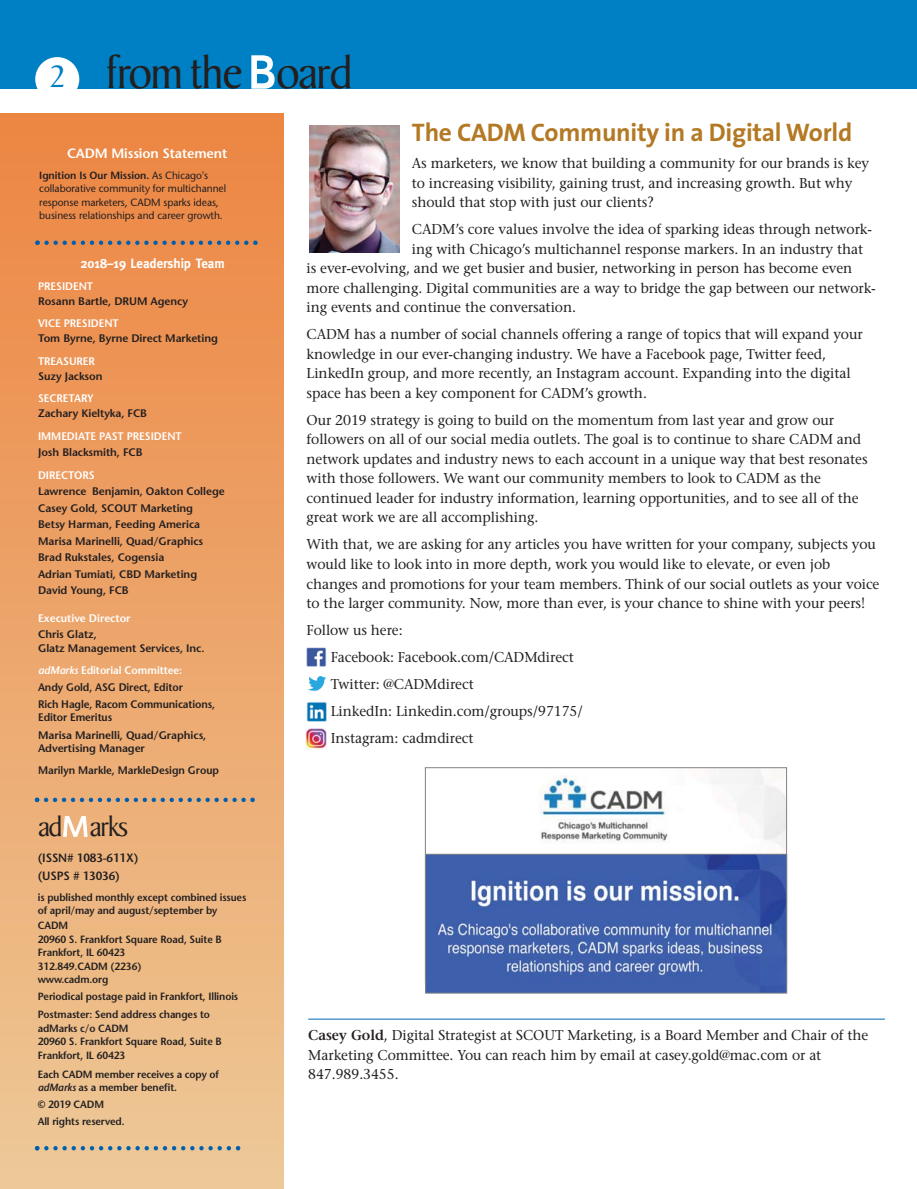
<style>
.page{position:relative;width:917px;height:1189px;background:#fff}
.page>*{position:absolute;margin:0;border:0;box-sizing:border-box;transform-origin:0 0}
.t1{font:48px "Baker Signet";letter-spacing:-.035em;color:#231f20}
.t2{font:29.55px "Baker Signet";letter-spacing:-.05em;color:#231f20}
.t3{font:700 25.5px "The Sans";letter-spacing:-.01em;color:#b37924}
.t4{font:14.25px/19.5px "Stone Serif";letter-spacing:-.005em;color:#231f20}
.t5{font:700 13.5px "Meta";letter-spacing:-.005em;color:#fff}
.t6{font:600 13.5px "Stone Sans";letter-spacing:-.01em;color:#fff}
.t7{font:600 12px/18.6px "Stone Sans";letter-spacing:-.01em;color:#231f20;scale:.96 1}
.t8{font:600 10.95px/16.5px "Stone Sans";letter-spacing:-.005em;color:#231f20}
.t9{font:600 10.95px/17px "Stone Sans";letter-spacing:-.005em;color:#231f20;scale:.96 1}
.t10{font:600 10.95px "Stone Sans";letter-spacing:-.005em;color:#fff;scale:.96 1}
.t11{font:600 10.95px "Stone Sans";letter-spacing:-.005em;color:#fff}
.t12{font:600 10.5px/13.5px "Stone Sans";letter-spacing:-.01em;color:#231f20;scale:.96 1}
.t13{font:10.5px/13.5px "Stone Sans";letter-spacing:-.005em;color:#231f20}
.s1{font-size:33.15px;color:#0080c4}
.s2{font-family:"SIL Hei Med Jian";color:#fff}
.s3{font-weight:600}
.s4{font-style:italic;color:#fff}
.s5{color:#fff}
.s6{font-style:italic}
</style>
<div class="page">
<div style="left:0;top:0;width:917px;height:88px;background:#0080c4"></div>
<div style="left:0;top:113px;width:284px;height:1076px;background:linear-gradient(to bottom,#ed8542,#edc898)"></div>
<div style="left:35px;top:57px;width:44px;height:44px;background:#fff;border-radius:50%"></div>
<svg style="left:35px;top:1145px;width:205px;height:5px"></svg>
<svg style="left:35px;top:240px;width:223px;height:5px"></svg>
<svg style="left:35px;top:797px;width:220px;height:5px"></svg>
<hr style="left:308px;top:1018px;width:577px;height:1px;background:#0067b3">
<img style="left:427px;top:769px;width:358px;height:85px">
<img style="left:427px;top:856px;width:358px;height:135px">
<div style="left:425px;top:854px;width:362px;height:139px;border:1px solid #808285"></div>
<div style="left:306px;top:116px;width:93px;height:134px;background:linear-gradient(to right,#fff,#fff)"></div>
<img style="left:310px;top:126px;width:90px;height:127px">
<img style="left:306px;top:647px;width:20px;height:20px">
<svg style="left:308px;top:676px;width:18px;height:15px"></svg>
<img style="left:306px;top:702px;width:20px;height:19px">
<img style="left:306px;top:728px;width:20px;height:21px">
<h1 class="t1" style="left:50px;top:54px;width:304px"><span class="s1">2</span> from the<span class="s2">B</span>oard</h1>
<p class="t6" style="left:67px;top:148px;width:162px">CADM Mission Statement</p>
<p class="t13" style="left:39px;top:169px;width:188px"><span class="s3">Ignition Is Our Mission.</span> As Chicago's collaborative community for multichannel response marketers, CADM sparks ideas, business relationships and career growth.</p>
<p class="t5" style="left:80px;top:258px;width:146px">2018–19 Leadership Team</p>
<p class="t10" style="left:38px;top:282px;width:59px">PRESIDENT</p>
<p class="t8" style="left:38px;top:294px;width:151px">Rosann Bartle, DRUM Agency</p>
<p class="t10" style="left:38px;top:319px;width:86px">VICE PRESIDENT</p>
<p class="t8" style="left:38px;top:331px;width:181px">Tom Byrne, Byrne Direct Marketing</p>
<p class="t10" style="left:38px;top:357px;width:61px">TREASURER</p>
<p class="t8" style="left:38px;top:369px;width:66px">Suzy Jackson</p>
<p class="t10" style="left:38px;top:394px;width:60px">SECRETARY</p>
<p class="t8" style="left:38px;top:406px;width:111px">Zachary Kieltyka, FCB</p>
<p class="t10" style="left:38px;top:432px;width:151px">IMMEDIATE PAST PRESIDENT</p>
<p class="t8" style="left:38px;top:445px;width:106px">Josh Blacksmith, FCB</p>
<p class="t10" style="left:38px;top:471px;width:61px">DIRECTORS</p>
<p class="t8" style="left:38px;top:484px;width:188px">Lawrence Benjamin, Oakton College<br>Casey Gold, SCOUT Marketing<br>Betsy Harman, Feeding America<br>Marisa Marinelli, Quad/Graphics<br>Brad Rukstales, Cogensia<br>Adrian Tumiati, CBD Marketing<br>David Young, FCB</p>
<p class="t11" style="left:38px;top:613px;width:94px">Executive Director</p>
<p class="t8" style="left:38px;top:628px;width:168px;line-height:13.5px">Chris Glatz,<br>Glatz Management Services, Inc.</p>
<p class="t9" style="left:38px;top:663px;width:186px"><span class="s4">adMarks</span> <span class="s5">Editorial Committee:<br></span>Andy Gold, ASG Direct, Editor<br>Rich Hagle, Racom Communications,</p>
<p class="t9" style="left:38px;top:709px;width:177px;line-height:18px">Editor Emeritus<br>Marisa Marinelli, Quad/Graphics,</p>
<p class="t8" style="left:38px;top:739px;width:182px;line-height:21.5px">Advertising Manager<br>Marilyn Markle, MarkleDesign Group</p>
<h2 class="t2" style="left:38px;top:815px;width:92px">ad<span class="s2">M</span>arks</h2>
<p class="t7" style="left:38px;top:849px;width:106px">(ISSN# 1083-611X) (USPS # 13036)</p>
<p class="t12" style="left:38px;top:892px;width:219px;line-height:12.8px">is published monthly except combined issues of april/may and august/september by</p>
<p class="t12" style="left:38px;top:920px;width:193px">CADM<br>20960 S. Frankfort Square Road, Suite B<br>Frankfort, IL 60423<br>312.849.CADM (2236)<br>www.cadm.org</p>
<p class="t12" style="left:38px;top:989px;width:210px;line-height:18px">Periodical postage paid in Frankfort, Illinois<br>Postmaster: Send address changes to</p>
<p class="t12" style="left:38px;top:1022px;width:193px">adMarks c/o CADM<br>20960 S. Frankfort Square Road, Suite B<br>Frankfort, IL 60423</p>
<p class="t12" style="left:38px;top:1068px;width:190px;line-height:12.8px">Each CADM member receives a copy of <span class="s6">adMarks</span> as a member benefit.</p>
<p class="t12" style="left:38px;top:1096px;width:92px;line-height:17.2px">© 2019 CADM<br>All rights reserved.</p>
<h3 class="t3" style="left:412px;top:123px;width:442px">The CADM Community in a Digital World</h3>
<p class="t4" style="left:412px;top:155px;width:459px">As marketers, we know that building a community for our brands is key to increasing visibility, gaining trust, and increasing growth. But why should that stop with just our clients?</p>
<p class="t4" style="left:412px;top:221px;width:461px">CADM’s core values involve the idea of sparking ideas through network-</p>
<p class="t4" style="left:412px;top:241px;width:453px">ing with Chicago’s multichannel response markers. In an industry that</p>
<p class="t4" style="left:306px;top:260px;width:547px">is ever-evolving, and we get busier and busier, networking in person has become even</p>
<p class="t4" style="left:306px;top:280px;width:571px">more challenging. Digital communities are a way to bridge the gap between our network-</p>
<p class="t4" style="left:306px;top:299px;width:271px">ing events and continue the conversation.</p>
<p class="t4" style="left:306px;top:326px;width:557px">CADM has a number of social channels offering a range of topics that will expand your knowledge in our ever-changing industry. We have a Facebook page, Twitter feed, LinkedIn group, and more recently, an Instagram account. Expanding into the digital space has been a key component for CADM’s growth.</p>
<p class="t4" style="left:306px;top:412px;width:562px">Our 2019 strategy is going to build on the momentum from last year and grow our followers on all of our social media outlets. The goal is to continue to share CADM and network updates and industry news to each account in a unique way that best resonates with those followers. We want our community members to look to CADM as the continued leader for industry information, learning opportunities, and to see all of the great work we are all accomplishing.</p>
<p class="t4" style="left:306px;top:536px;width:574px">With that, we are asking for any articles you have written for your company, subjects you would like to look into in more depth, work you would like to elevate, or even job changes and promotions for your team members. Think of our social outlets as your voice to the larger community. Now, more than ever, is your chance to shine with your peers!</p>
<p class="t4" style="left:331px;top:618px;width:253px;line-height:27px;text-indent:-24px">Follow us here:<br>Facebook: Facebook.com/CADMdirect<br>Twitter: @CADMdirect<br>LinkedIn: Linkedin.com/groups/97175/<br>Instagram: cadmdirect</p>
<p class="t4" style="left:308px;top:1026px;width:561px"><span class="s3">Casey Gold</span>, Digital Strategist at SCOUT Marketing, is a Board Member and Chair of the<br>Marketing Committee. You can reach him by email at casey.gold@mac.com or at<br>847.989.3455.</p>
</div>
